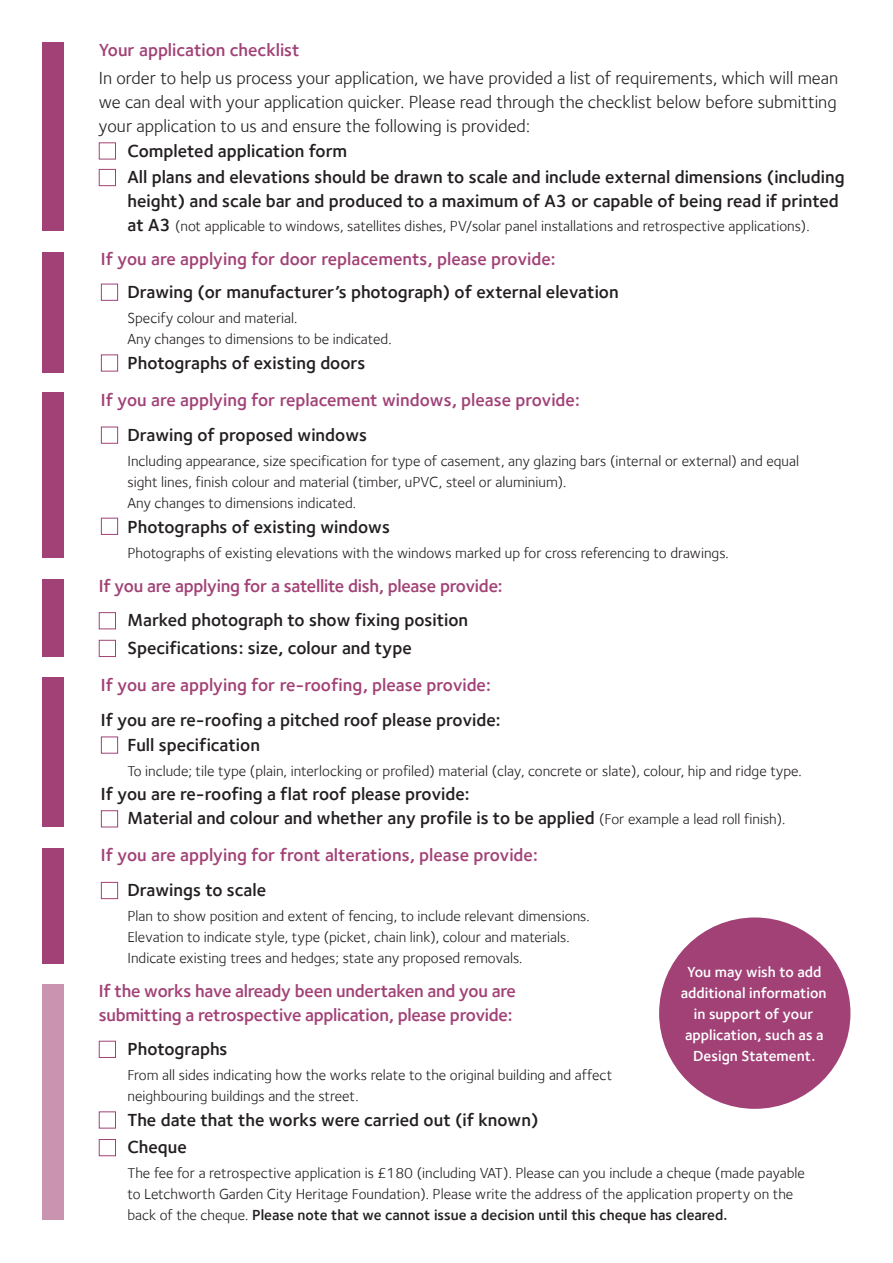
<style>
.page{position:relative;width:893px;height:1263px;background:#fff}
.page>*{position:absolute;margin:0;border:0;box-sizing:border-box;transform-origin:0 0}
.t1{font:600 18px/24px "Foundry Sterling";color:#231f20}
.t2{font:600 18px/24px "Foundry Sterling";letter-spacing:-.005em;color:#a14176}
.t3{font:18px/24px "Foundry Sterling";color:#231f20;text-align:justify}
.t4{font:15px/21px "Foundry Sterling";color:#231f20}
.t5{font:600 15px/21px "Foundry Sterling";color:#fff;text-align:center}
.s1{font-weight:600;font-size:18px}
.s2{font-weight:400;font-size:15px}
.s3{font-weight:600}
</style>
<div class="page">
<div style="left:43px;top:43px;width:21px;height:188px;background:#a14176"></div>
<div style="left:99px;top:142px;width:17px;height:17px;border:1px solid #a14176"></div>
<div style="left:99px;top:169px;width:17px;height:17px;border:1px solid #a14176"></div>
<div style="left:43px;top:252px;width:21px;height:120px;background:#a14176"></div>
<div style="left:101px;top:354px;width:17px;height:17px;border:1px solid #a14176"></div>
<div style="left:101px;top:284px;width:17px;height:17px;border:1px solid #a14176"></div>
<div style="left:43px;top:677px;width:21px;height:150px;background:#a14176"></div>
<div style="left:101px;top:736px;width:17px;height:17px;border:1px solid #a14176"></div>
<div style="left:101px;top:810px;width:17px;height:17px;border:1px solid #a14176"></div>
<div style="left:43px;top:848px;width:21px;height:115px;background:#a14176"></div>
<div style="left:101px;top:882px;width:17px;height:17px;border:1px solid #a14176"></div>
<div style="left:43px;top:393px;width:21px;height:165px;background:#a14176"></div>
<div style="left:101px;top:518px;width:17px;height:17px;border:1px solid #a14176"></div>
<div style="left:101px;top:427px;width:17px;height:17px;border:1px solid #a14176"></div>
<div style="left:43px;top:579px;width:21px;height:78px;background:#a14176"></div>
<div style="left:99px;top:612px;width:17px;height:17px;border:1px solid #a14176"></div>
<div style="left:99px;top:640px;width:17px;height:17px;border:1px solid #a14176"></div>
<div style="left:43px;top:985px;width:21px;height:235px;background:#ca94b1"></div>
<div style="left:99px;top:1041px;width:17px;height:17px;border:1px solid #a14176"></div>
<div style="left:99px;top:1139px;width:17px;height:17px;border:1px solid #a14176"></div>
<div style="left:99px;top:1111px;width:17px;height:17px;border:1px solid #a14176"></div>
<div style="left:659px;top:917px;width:191px;height:192px;background:#a14176;border-radius:50%"></div>
<p class="t2" style="left:99px;top:37px;width:202px">Your application checklist</p>
<p class="t3" style="left:99px;top:66px;width:741px">In order to help us process your application, we have provided a list of requirements, which will mean we can deal with your application quicker. Please read through the checklist below before submitting your application to us and ensure the following is provided:</p>
<p class="t1" style="left:127px;top:138px;width:221px">Completed application form</p>
<p class="t1" style="left:127px;top:165px;width:719px">All plans and elevations should be drawn to scale and include external dimensions (including height) and scale bar and produced to a maximum of A3 or capable of being read if printed</p>
<p class="t4" style="left:127px;top:215px;width:684px"><span class="s1">at A3</span> (not applicable to windows, satellites dishes, PV/solar panel installations and retrospective applications).</p>
<p class="t2" style="left:101px;top:247px;width:456px">If you are applying for door replacements, please provide:</p>
<p class="t1" style="left:127px;top:279px;width:493px">Drawing (or manufacturer’s photograph) of external elevation</p>
<p class="t4" style="left:127px;top:307px;width:266px">Specify colour and material.<br>Any changes to dimensions to be indicated.</p>
<p class="t1" style="left:127px;top:350px;width:239px">Photographs of existing doors</p>
<p class="t2" style="left:101px;top:388px;width:480px">If you are applying for replacement windows, please provide:</p>
<p class="t1" style="left:127px;top:422px;width:241px">Drawing of proposed windows</p>
<p class="t4" style="left:127px;top:450px;width:673px">Including appearance, size specification for type of casement, any glazing bars (internal or external) and equal sight lines, finish colour and material (timber, uPVC, steel or aluminium).<br>Any changes to dimensions indicated.</p>
<p class="t1" style="left:127px;top:515px;width:264px">Photographs of existing windows</p>
<p class="t4" style="left:127px;top:542px;width:603px">Photographs of existing elevations with the windows marked up for cross referencing to drawings.</p>
<p class="t2" style="left:99px;top:573px;width:405px">If you are applying for a satellite dish, please provide:</p>
<p class="t1" style="left:127px;top:608px;width:342px">Marked photograph to show fixing position</p>
<p class="t1" style="left:127px;top:636px;width:286px">Specifications: size, colour and type</p>
<p class="t2" style="left:101px;top:672px;width:391px">If you are applying for re-roofing, please provide:</p>
<p class="t1" style="left:101px;top:707px;width:401px">If you are re-roofing a pitched roof please provide:</p>
<p class="t1" style="left:127px;top:732px;width:134px">Full specification</p>
<p class="t4" style="left:127px;top:760px;width:676px">To include; tile type (plain, interlocking or profiled) material (clay, concrete or slate), colour, hip and ridge type.</p>
<p class="t1" style="left:127px;top:806px;width:659px">Material and colour and whether any profile is to be applied <span class="s2">(For example a lead roll finish).</span></p>
<p class="t2" style="left:101px;top:843px;width:438px">If you are applying for front alterations, please provide:</p>
<p class="t1" style="left:127px;top:878px;width:140px">Drawings to scale</p>
<p class="t4" style="left:127px;top:906px;width:464px">Plan to show position and extent of fencing, to include relevant dimensions.<br>Elevation to indicate style, type (picket, chain link), colour and materials.<br>Indicate existing trees and hedges; state any proposed removals.</p>
<p class="t1" style="left:101px;top:782px;width:370px">If you are re-roofing a flat roof please provide:</p>
<p class="t5" style="left:681px;top:961px;width:147px">You may wish to add additional information in support of your application, such as a<br>Design Statement.</p>
<p class="t2" style="left:99px;top:979px;width:419px">If the works have already been undertaken and you are submitting a retrospective application, please provide:</p>
<p class="t1" style="left:127px;top:1037px;width:102px">Photographs</p>
<p class="t4" style="left:127px;top:1064px;width:486px">From all sides indicating how the works relate to the original building and affect neighbouring buildings and the street.</p>
<p class="t1" style="left:127px;top:1135px;width:61px">Cheque</p>
<p class="t4" style="left:127px;top:1163px;width:679px">The fee for a retrospective application is £180 (including VAT). Please can you include a cheque (made payable to Letchworth Garden City Heritage Foundation). Please write the address of the application property on the back of the cheque. <span class="s3">Please note that we cannot issue a decision until this cheque has cleared.</span></p>
<p class="t1" style="left:127px;top:1107px;width:413px">The date that the works were carried out (if known)</p>
</div>
